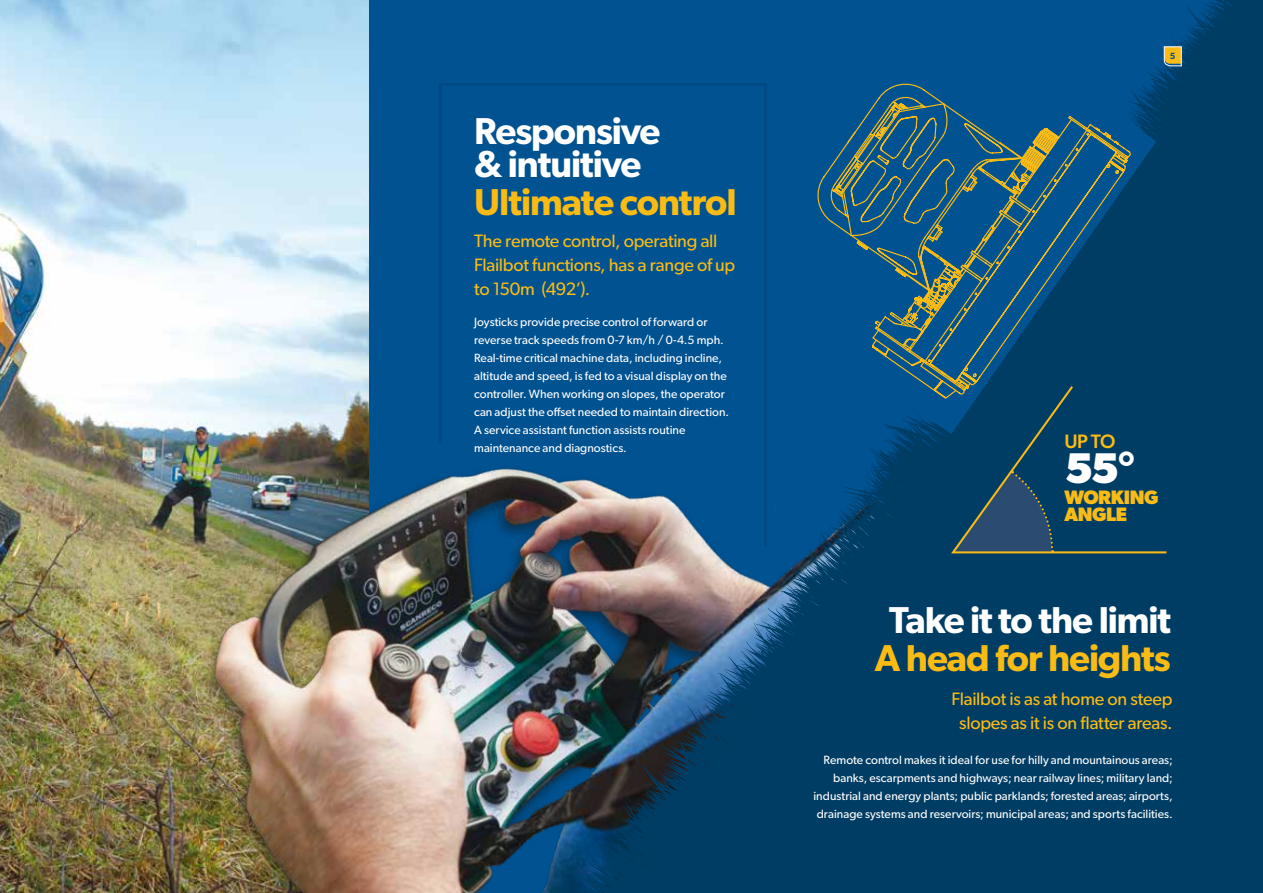
<style>
.page{position:relative;width:1263px;height:893px;background:#fff}
.page>*{position:absolute;margin:0;border:0;box-sizing:border-box;transform-origin:0 0}
.t1{font:700 43.05px "Gibson";color:#fff}
.t2{font:600 37.5px/33px "Gibson";letter-spacing:-.03em;color:#fff}
.t3{font:600 37.5px "Gibson";letter-spacing:-.03em;color:#fabb14}
.t4{font:700 19.5px/17.4px "Gibson";letter-spacing:-.02em;color:#fabb14}
.t5{font:500 19.5px "Gibson";color:#fabb14}
.t6{font:18px/24px "Gibson";letter-spacing:-.015em;color:#fabb14}
.t7{font:12px/18px "Gibson";letter-spacing:.005em;color:#fff}
.t8{font:600 9px "Gibson";color:#005291}
</style>
<div class="page">
<img style="left:0;top:0;width:369px;height:893px">
<div style="left:369px;top:0;width:894px;height:893px;background:#005291"></div>
<img style="left:166px;top:442px;width:407px;height:451px">
<div style="left:1132px;top:144px;width:131px;height:749px;background:#003d65"></div>
<svg style="left:437px;top:83px;width:330px;height:466px"></svg>
<svg style="left:1065px;top:123px;width:67px;height:261px"></svg>
<svg style="left:874px;top:131px;width:244px;height:252px"></svg>
<svg style="left:830px;top:100px;width:230px;height:234px"></svg>
<svg style="left:1126px;top:0;width:137px;height:144px"></svg>
<svg style="left:573px;top:384px;width:595px;height:509px"></svg>
<h2 class="t2" style="left:474px;top:113px;width:188px">Responsive &amp; intuitive</h2>
<h2 class="t3" style="left:474px;top:180px;width:264px">Ultimate control</h2>
<h3 class="t6" style="left:474px;top:228px;width:263px">The remote control, operating all<br>Flailbot functions, has a range of up to 150m (492’).</h3>
<p class="t7" style="left:474px;top:312px;width:256px">Joysticks provide precise control of forward or reverse track speeds from 0-7 km/h / 0-4.5 mph.<br>Real-time critical machine data, including incline, altitude and speed, is fed to a visual display on the controller. When working on slopes, the operator can adjust the offset needed to maintain direction.<br>A service assistant function assists routine maintenance and diagnostics.</p>
<p class="t8" style="left:1170px;top:51px;width:7px">5</p>
<h3 class="t5" style="left:1064px;top:429px;width:52px">UP TO</h3>
<h1 class="t1" style="left:1064px;top:443px;width:73px">55°</h1>
<h3 class="t4" style="left:1064px;top:488px;width:96px">WORKING<br>ANGLE</h3>
<h2 class="t2" style="left:889px;top:602px;width:283px">Take it to the limit</h2>
<h2 class="t3" style="left:875px;top:636px;width:297px">A head for heights</h2>
<h3 class="t6" style="left:951px;top:687px;width:223px;text-align:center">Flailbot is as at home on steep slopes as it is on flatter areas.</h3>
<p class="t7" style="left:813px;top:751px;width:361px;text-align:right">Remote control makes it ideal for use for hilly and mountainous areas; banks, escarpments and highways; near railway lines; military land; industrial and energy plants; public parklands; forested areas; airports, drainage systems and reservoirs; municipal areas; and sports facilities.</p>
</div>
